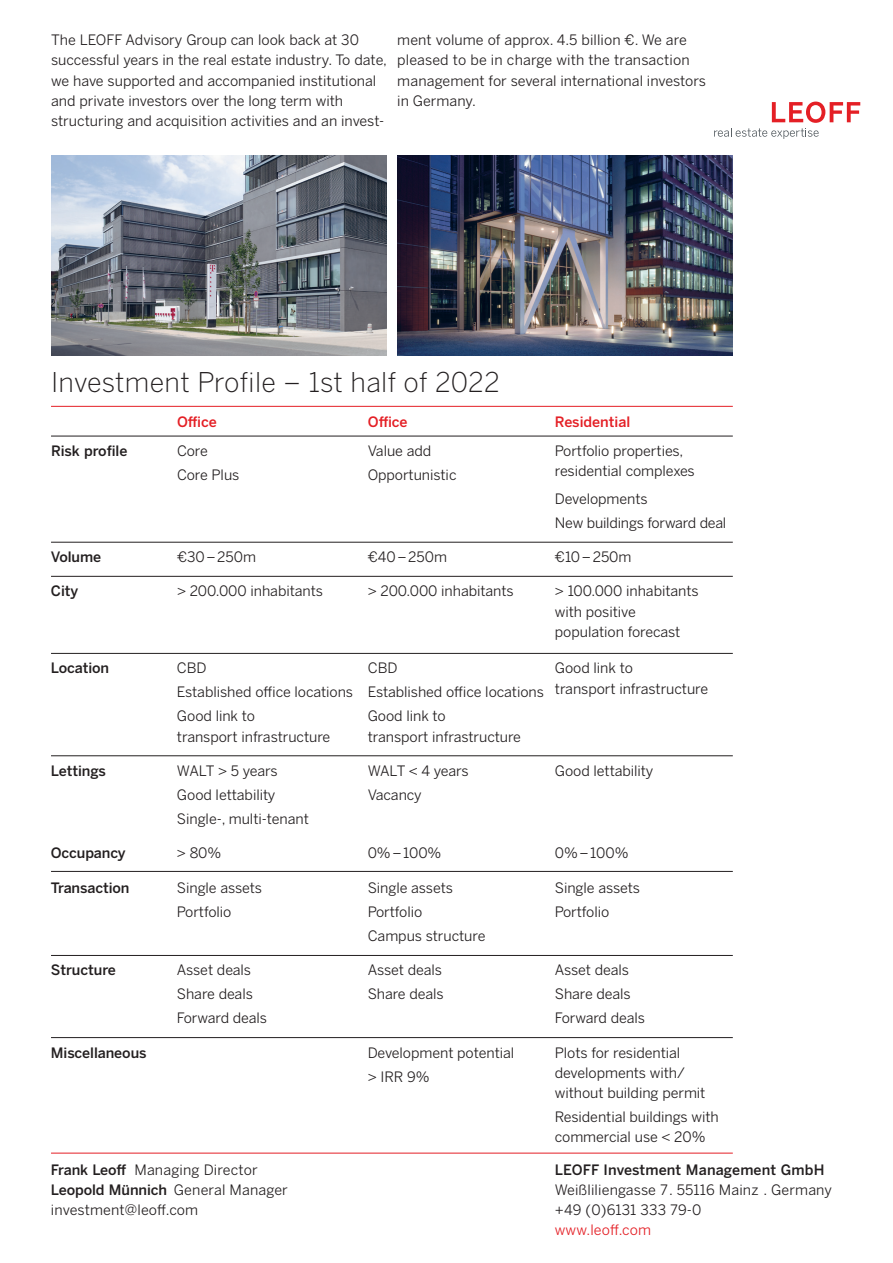
<style>
.page{position:relative;width:893px;height:1263px;background:#fff}
.page>*{position:absolute;margin:0;border:0;box-sizing:border-box;transform-origin:0 0}
.t1{font:300 27px "Benton Sans";letter-spacing:.01em;color:#231f20}
.t2{font:14.25px/20.2px "Benton Sans";letter-spacing:-.005em;color:#231f20}
.t3{font:500 14.25px "Benton Sans";letter-spacing:-.005em;color:#231f20}
.t4{font:500 14.25px "Benton Sans";color:#e41f25}
.t5{font:14.25px "Benton Sans";letter-spacing:.01em;color:#e41f25}
.s1{font-weight:500}
.s2{font-weight:400}
</style>
<div class="page">
<hr style="left:51px;top:1153px;width:682px;height:1px;background:#e41f25">
<svg style="left:714px;top:102px;width:146px;height:37px"></svg>
<img style="left:51px;top:156px;width:336px;height:199px">
<img style="left:397px;top:156px;width:336px;height:199px">
<hr style="left:51px;top:406px;width:682px;height:1px;background:#e41f25">
<hr style="left:51px;top:436px;width:682px;height:1px;background:#231f20">
<hr style="left:51px;top:542px;width:682px;height:1px;background:#231f20">
<hr style="left:51px;top:576px;width:682px;height:1px;background:#231f20">
<hr style="left:51px;top:653px;width:682px;height:1px;background:#231f20">
<hr style="left:51px;top:755px;width:682px;height:1px;background:#231f20">
<hr style="left:51px;top:871px;width:682px;height:1px;background:#231f20">
<hr style="left:51px;top:955px;width:682px;height:1px;background:#231f20">
<hr style="left:51px;top:1037px;width:682px;height:1px;background:#231f20">
<p class="t2" style="left:51px;top:30px;width:337px">The LEOFF Advisory Group can look back at 30 successful years in the real estate industry. To date, we have supported and accompanied institutional and private investors over the long term with structuring and acquisition activities and an invest-</p>
<p class="t2" style="left:397px;top:30px;width:310px">ment volume of approx. 4.5 billion €. We are pleased to be in charge with the transaction management for several international investors in Germany.</p>
<h1 class="t1" style="left:51px;top:366px;width:450px">Investment Profile – 1st half of 2022</h1>
<p class="t4" style="left:177px;top:413px;width:41px">Office</p>
<p class="t4" style="left:368px;top:413px;width:41px">Office</p>
<p class="t4" style="left:555px;top:413px;width:77px">Residential</p>
<p class="t3" style="left:51px;top:442px;width:78px">Risk profile</p>
<p class="t2" style="left:177px;top:441px;width:32px">Core</p>
<p class="t2" style="left:368px;top:441px;width:65px">Value add</p>
<p class="t2" style="left:555px;top:441px;width:130px">Portfolio properties,</p>
<p class="t2" style="left:177px;top:465px;width:64px">Core Plus</p>
<p class="t2" style="left:368px;top:465px;width:90px">Opportunistic</p>
<p class="t2" style="left:555px;top:457px;width:141px;line-height:27.8px">residential complexes<br>Developments</p>
<p class="t2" style="left:555px;top:512px;width:173px">New buildings forward deal</p>
<p class="t3" style="left:51px;top:548px;width:52px">Volume</p>
<p class="t2" style="left:177px;top:547px;width:81px">€30–250m</p>
<p class="t2" style="left:368px;top:547px;width:81px">€40–250m</p>
<p class="t2" style="left:555px;top:547px;width:78px">€10–250m</p>
<p class="t3" style="left:51px;top:582px;width:29px">City</p>
<p class="t2" style="left:177px;top:581px;width:147px">&gt; 200.000 inhabitants</p>
<p class="t2" style="left:368px;top:581px;width:147px">&gt; 200.000 inhabitants</p>
<p class="t2" style="left:555px;top:581px;width:145px">&gt; 100.000 inhabitants with positive population forecast</p>
<p class="t3" style="left:51px;top:659px;width:60px">Location</p>
<p class="t2" style="left:177px;top:658px;width:31px">CBD</p>
<p class="t2" style="left:368px;top:658px;width:31px">CBD</p>
<p class="t2" style="left:177px;top:656px;width:533px;line-height:24px;text-indent:378px">Good link to<br>Established office locations Established office locations transport infrastructure<br>Good link to</p>
<p class="t2" style="left:368px;top:706px;width:80px">Good link to</p>
<p class="t2" style="left:177px;top:726px;width:155px">transport infrastructure</p>
<p class="t2" style="left:368px;top:726px;width:155px">transport infrastructure</p>
<p class="t3" style="left:51px;top:762px;width:57px">Lettings</p>
<p class="t2" style="left:177px;top:760px;width:102px">WALT &gt; 5 years</p>
<p class="t2" style="left:368px;top:760px;width:103px">WALT &lt; 4 years</p>
<p class="t2" style="left:555px;top:760px;width:100px">Good lettability</p>
<p class="t2" style="left:177px;top:784px;width:100px">Good lettability</p>
<p class="t2" style="left:368px;top:784px;width:56px">Vacancy</p>
<p class="t2" style="left:177px;top:808px;width:133px">Single-, multi-tenant</p>
<p class="t3" style="left:51px;top:844px;width:76px">Occupancy</p>
<p class="t2" style="left:177px;top:842px;width:46px">&gt; 80%</p>
<p class="t2" style="left:368px;top:842px;width:75px">0%–100%</p>
<p class="t2" style="left:555px;top:842px;width:75px">0%–100%</p>
<p class="t3" style="left:51px;top:879px;width:80px">Transaction</p>
<p class="t2" style="left:177px;top:878px;width:87px">Single assets</p>
<p class="t2" style="left:368px;top:878px;width:87px">Single assets</p>
<p class="t2" style="left:555px;top:878px;width:87px">Single assets</p>
<p class="t2" style="left:177px;top:902px;width:56px">Portfolio</p>
<p class="t2" style="left:368px;top:902px;width:56px">Portfolio</p>
<p class="t2" style="left:555px;top:902px;width:56px">Portfolio</p>
<p class="t2" style="left:368px;top:926px;width:119px">Campus structure</p>
<p class="t3" style="left:51px;top:961px;width:66px">Structure</p>
<p class="t2" style="left:177px;top:960px;width:76px">Asset deals</p>
<p class="t2" style="left:368px;top:960px;width:76px">Asset deals</p>
<p class="t2" style="left:555px;top:960px;width:76px">Asset deals</p>
<p class="t2" style="left:177px;top:984px;width:77px">Share deals</p>
<p class="t2" style="left:368px;top:984px;width:77px">Share deals</p>
<p class="t2" style="left:555px;top:984px;width:77px">Share deals</p>
<p class="t2" style="left:177px;top:1008px;width:92px">Forward deals</p>
<p class="t2" style="left:555px;top:1008px;width:92px">Forward deals</p>
<p class="t3" style="left:51px;top:1043px;width:97px">Miscellaneous</p>
<p class="t2" style="left:368px;top:1042px;width:148px">Development potential</p>
<p class="t2" style="left:555px;top:1042px;width:127px">Plots for residential</p>
<p class="t2" style="left:368px;top:1066px;width:63px">&gt; IRR 9%</p>
<p class="t2" style="left:555px;top:1062px;width:152px">developments with/ without building permit</p>
<p class="t2" style="left:555px;top:1106px;width:166px">Residential buildings with commercial use &lt; 20%</p>
<p class="t2" style="left:51px;top:1159px;width:208px"><span class="s1">Frank Leoff</span> Managing Director</p>
<p class="t3" style="left:555px;top:1160px;width:271px">LEOFF Investment Management GmbH</p>
<p class="t3" style="left:51px;top:1181px;width:238px">Leopold Münnich <span class="s2">General Manager</span></p>
<p class="t2" style="left:555px;top:1179px;width:279px">Weißliliengasse 7. 55116 Mainz . Germany</p>
<p class="t2" style="left:51px;top:1199px;width:149px">investment@leoff.com</p>
<p class="t2" style="left:555px;top:1199px;width:148px">+49 (0)6131 333 79-0</p>
<p class="t5" style="left:555px;top:1221px;width:98px">www.leoff.com</p>
</div>
